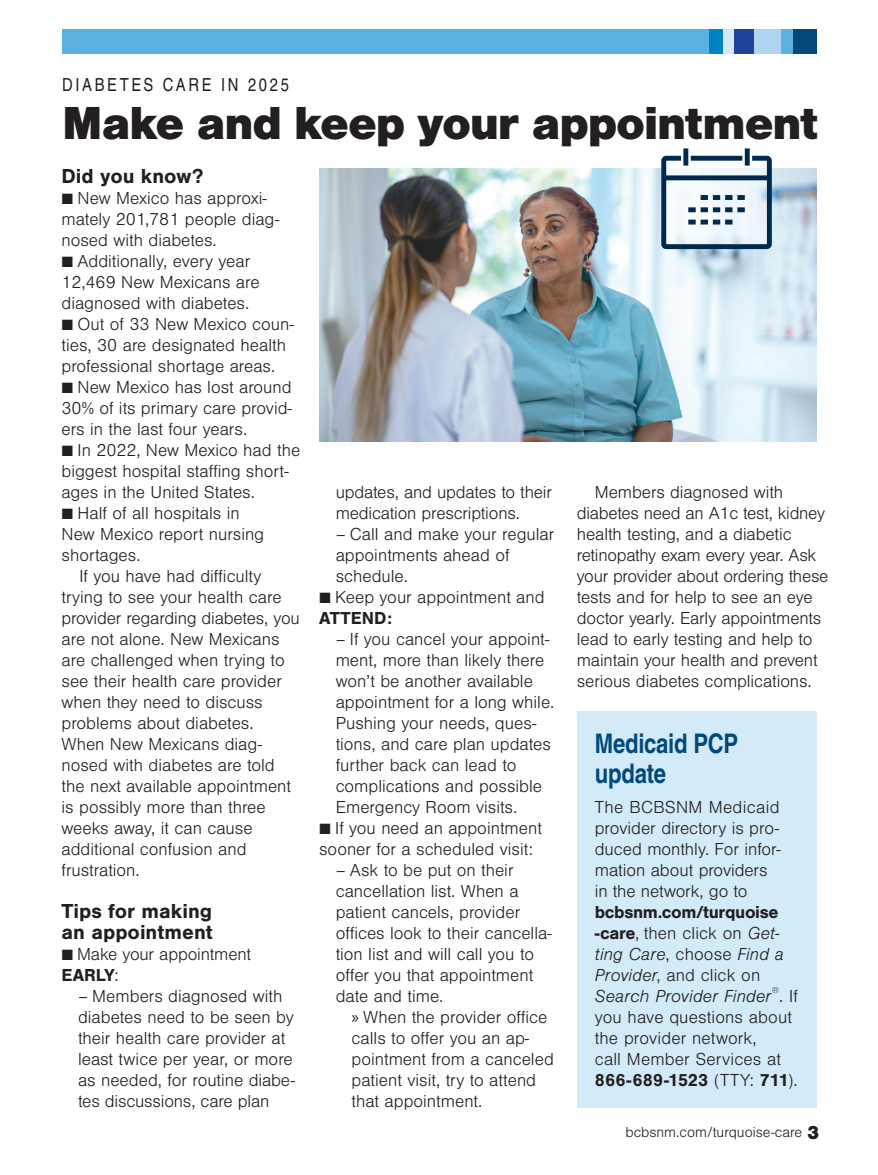
<style>
.page{position:relative;width:878px;height:1175px;background:#fff}
.page>*{position:absolute;margin:0;border:0;box-sizing:border-box;transform-origin:0 0}
._1_HEAD{font:900 48px "Nimbus San";letter-spacing:-.025em;color:#231f20}
._2_head{font:700 27px/30px "Nimbus San Con L";letter-spacing:-.01em;color:#00497b}
._1_Body_breaker{font:700 21px/21px "Nimbus San";color:#231f20}
._1_BODY{font:300 18px/21px "Nimbus San";color:#231f20}
._2_BODY_no_indent{font:300 18px/21px "Nimbus San";letter-spacing:.005em;color:#231f20}
._1_kicker{font:18px "Nimbus San Con L";letter-spacing:.15em;color:#231f20}
.t1{font:300 15px "Nimbus San";color:#231f20}
._2_BODY_no_indent-2{font:italic 300 9px "Nimbus San";color:#231f20}
.s1{font-family:"Proxima Nova T";font-weight:100}
.s2{font-weight:700}
.s3{font-family:"Myriad Pro";font-weight:400}
.s4{font-style:italic}
.s5{font-weight:900;font-size:19.5px}
</style>
<div class="page">
<div style="left:62px;top:29px;width:754px;height:25px;background:#5ab2e3"></div>
<div style="left:753px;top:29px;width:27px;height:25px;background:#aed4f0"></div>
<div style="left:733px;top:29px;width:20px;height:25px;background:#1f439b"></div>
<div style="left:722px;top:29px;width:11px;height:25px;background:#d4e8f7"></div>
<div style="left:709px;top:29px;width:13px;height:25px;background:#0082c8"></div>
<div style="left:793px;top:29px;width:23px;height:25px;background:#00497b"></div>
<div style="left:576px;top:711px;width:240px;height:396px;background:#d3eaf8"></div>
<img style="left:319px;top:169px;width:497px;height:272px">
<svg style="left:658px;top:148px;width:116px;height:103px"></svg>
<p class="_1_kicker" style="left:62px;top:72px;width:228px">DIABETES CARE IN 2025</p>
<p class="_1_HEAD" style="left:62px;top:96px;width:757px">Make and keep your appointment</p>
<p class="_1_Body_breaker" style="left:62px;top:166px;width:143px">Did you know?</p>
<p class="_1_BODY" style="left:62px;top:188px;width:219px"><span class="s1">■</span> New Mexico has approxi&shy;mately 201,781 people diag&shy;nosed with diabetes.</p>
<p class="_1_BODY" style="left:62px;top:251px;width:200px"><span class="s1">■</span> Additionally, every year<br>12,469 New Mexicans are diagnosed with diabetes.</p>
<p class="_1_BODY" style="left:62px;top:314px;width:234px"><span class="s1">■</span> Out of 33 New Mexico coun&shy;ties, 30 are designated health professional shortage areas.</p>
<p class="_1_BODY" style="left:62px;top:377px;width:232px;text-align:justify"><span class="s1">■</span> New Mexico has lost around 30% of its primary care provid&shy;ers in the last four years.</p>
<p class="_1_BODY" style="left:62px;top:440px;width:240px"><span class="s1">■</span> In 2022, New Mexico had the biggest hospital staffing short&shy;ages in the United States.</p>
<p class="_1_BODY" style="left:62px;top:503px;width:204px"><span class="s1">■</span> Half of all hospitals in<br>New Mexico report nursing shortages.</p>
<p class="_1_BODY" style="left:62px;top:566px;width:240px;text-indent:18px">If you have had difficulty trying to see your health care provider regarding diabetes, you are not alone. New Mexicans are challenged when trying to see their health care provider when they need to discuss problems about diabetes.<br>When New Mexicans diag&shy;nosed with diabetes are told the next available appointment is possibly more than three weeks away, it can cause additional confusion and frustration.</p>
<p class="_1_Body_breaker" style="left:62px;top:901px;width:153px">Tips for making an appointment</p>
<p class="_1_BODY" style="left:62px;top:944px;width:191px"><span class="s1">■</span> Make your appointment<br><span class="s2">EARLY</span>:</p>
<p class="_1_BODY" style="left:78px;top:986px;width:218px">– Members diagnosed with diabetes need to be seen by their health care provider at least twice per year, or more as needed, for routine diabe&shy;tes discussions, care plan</p>
<p class="_1_BODY" style="left:336px;top:482px;width:218px">updates, and updates to their medication prescriptions.</p>
<p class="_1_BODY" style="left:336px;top:524px;width:220px">– Call and make your regular appointments ahead of schedule.</p>
<p class="_1_BODY" style="left:319px;top:587px;width:227px"><span class="s1">■</span> Keep your appointment and<br><span class="s2">ATTEND:</span></p>
<p class="_1_BODY" style="left:336px;top:629px;width:220px">– If you cancel your appoint&shy;ment, more than likely there won’t be another available appointment for a long while.<br>Pushing your needs, ques&shy;tions, and care plan updates further back can lead to complications and possible<br>Emergency Room visits.</p>
<p class="_1_BODY" style="left:319px;top:818px;width:224px"><span class="s1">■</span> If you need an appointment sooner for a scheduled visit:</p>
<p class="_1_BODY" style="left:336px;top:860px;width:217px">– Ask to be put on their cancellation list. When a patient cancels, provider offices look to their cancella&shy;tion list and will call you to offer you that appointment date and time.</p>
<p class="_1_BODY" style="left:351px;top:1007px;width:204px"><span class="s3">»</span> When the provider office calls to offer you an ap&shy;pointment from a canceled patient visit, try to attend that appointment.</p>
<p class="_1_BODY" style="left:576px;top:482px;width:253px;text-indent:18px">Members diagnosed with diabetes need an A1c test, kidney health testing, and a diabetic retinopathy exam every year. Ask your provider about ordering these tests and for help to see an eye doctor yearly. Early appointments lead to early testing and help to maintain your health and prevent serious diabetes complications.</p>
<p class="_2_head" style="left:594px;top:727px;width:145px">Medicaid PCP update</p>
<p class="_2_BODY_no_indent" style="left:594px;top:797px;width:205px">The BCBSNM Medicaid provider directory is pro&shy;duced monthly. For infor&shy;mation about providers<br>in the network, go to <span class="s2">bcbsnm.com/turquoise -care</span>, then click on <span class="s4">Get&shy;ting Care</span>, choose <span class="s4">Find a<br>Provider</span>, and click on<br><span class="s4">Search Provider Finder</span> . If</p>
<p class="_2_BODY_no_indent-2" style="left:772px;top:985px;width:9px">®</p>
<p class="_2_BODY_no_indent" style="left:594px;top:1007px;width:204px">you have questions about the provider network,<br>call Member Services at<br><span class="s2">866‑689‑1523</span> (TTY: <span class="s2">711</span>).</p>
<p class="t1" style="left:625px;top:1124px;width:195px">bcbsnm.com/turquoise-care <span class="s5">3</span></p>
</div>
